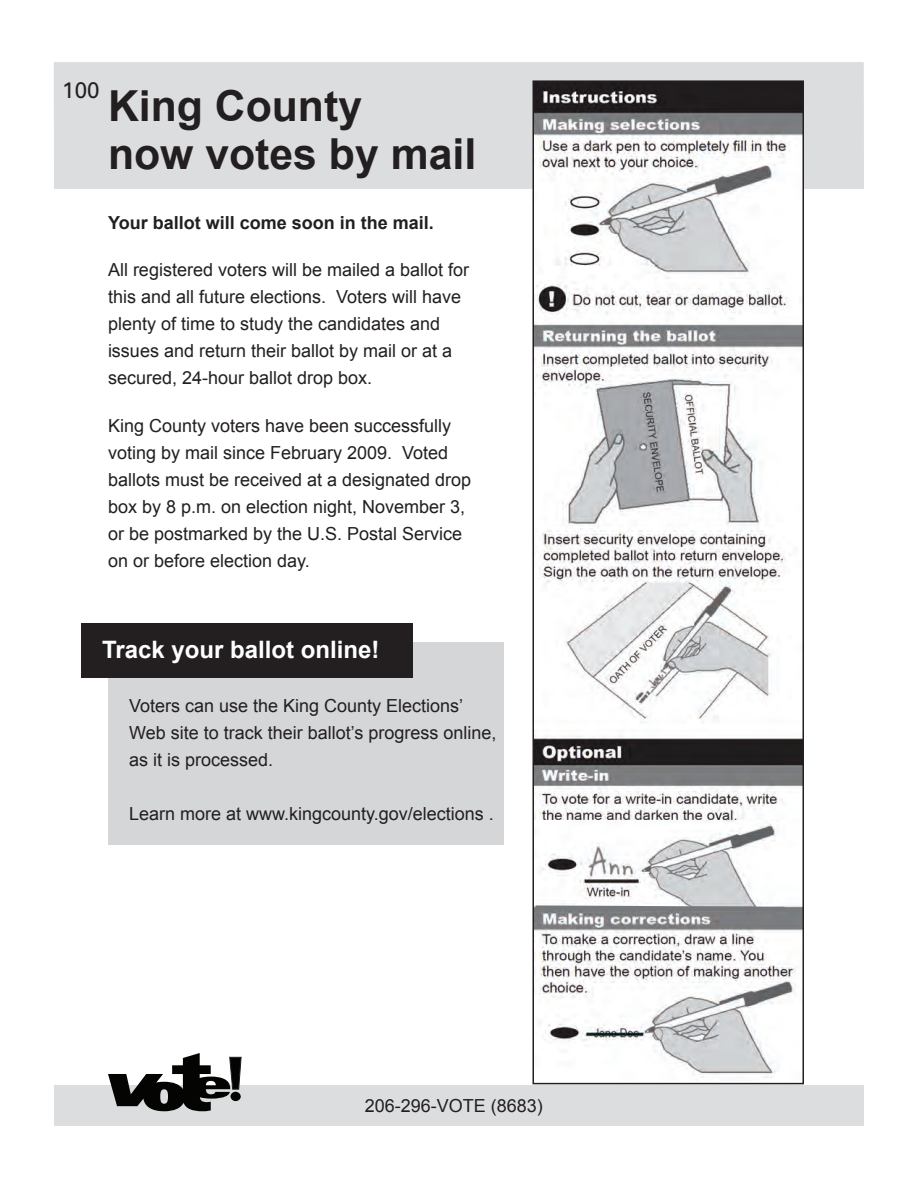
<style>
.page{position:relative;width:918px;height:1188px;background:#fff}
.page>*{position:absolute;margin:0;border:0;box-sizing:border-box;transform-origin:0 0}
.t1{font:700 42.75px/48px "Arial";color:#231f20}
.t2{font:700 24px "Arial";color:#fff}
.t3{font:22.5px "Univers";color:#231f20}
.t4{font:18px/27px "Arial";color:#231f20}
.t5{font:700 18px "Arial";color:#231f20}
</style>
<div class="page">
<div style="left:54px;top:62px;width:810px;height:127px;background:#dcdddf"></div>
<div style="left:54px;top:1085px;width:810px;height:41px;background:#dcdddf"></div>
<svg style="left:108px;top:1053px;width:133px;height:58px"></svg>
<div style="left:230px;top:1092px;width:11px;height:9px;background:#040503;border-radius:50%"></div>
<img style="left:535px;top:83px;width:266px;height:995px">
<div style="left:108px;top:642px;width:396px;height:202px;background:#d5d6d8"></div>
<div style="left:81px;top:624px;width:331px;height:54px;background:#231f20"></div>
<div style="left:532px;top:80px;width:272px;height:1004px;border:2px solid #231f20"></div>
<svg style="left:532px;top:903px;width:257px;height:11px"></svg>
<p class="t3" style="left:62px;top:77px;width:39px">100</p>
<h1 class="t1" style="left:108px;top:82px;width:370px">King County<br>now votes by mail</h1>
<p class="t5" style="left:108px;top:213px;width:327px">Your ballot will come soon in the mail.</p>
<p class="t4" style="left:108px;top:257px;width:363px">All registered voters will be mailed a ballot for this and all future elections. Voters will have plenty of time to study the candidates and issues and return their ballot by mail or at a secured, 24-hour ballot drop box.</p>
<p class="t4" style="left:108px;top:412px;width:365px">King County voters have been successfully voting by mail since February 2009. Voted ballots must be received at a designated drop box by 8 p.m. on election night, November 3, or be postmarked by the U.S. Postal Service on or before election day.</p>
<h2 class="t2" style="left:102px;top:636px;width:279px">Track your ballot online!</h2>
<p class="t4" style="left:129px;top:692px;width:369px">Voters can use the King County Elections’<br>Web site to track their ballot’s progress online, as it is processed.</p>
<p class="t4" style="left:129px;top:800px;width:366px">Learn more at www.kingcounty.gov/elections .</p>
<p class="t4" style="left:365px;top:1092px;width:180px">206-296-VOTE (8683)</p>
</div>
